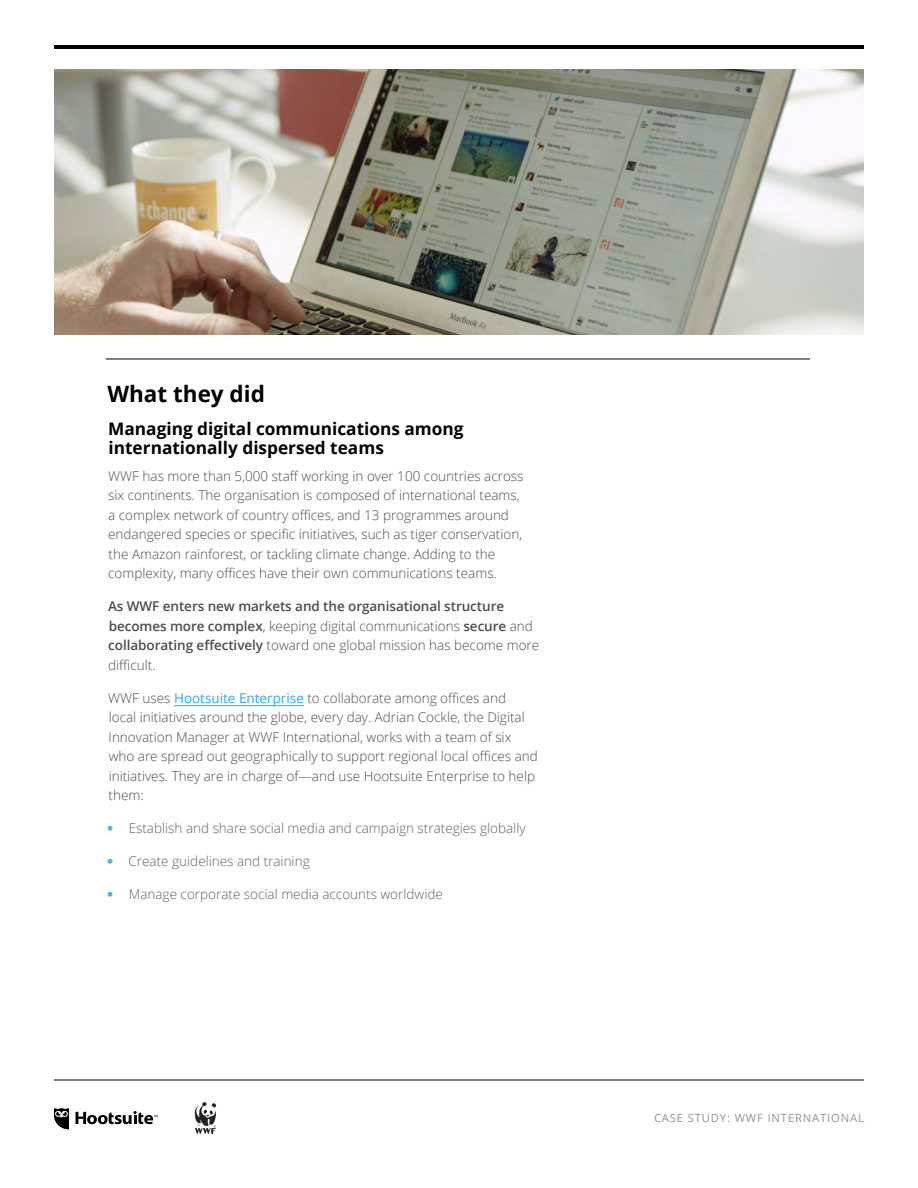
<style>
.page{position:relative;width:918px;height:1188px;background:#fff}
.page>*{position:absolute;margin:0;border:0;box-sizing:border-box;transform-origin:0 0}
.t1{font:700 22.5px "Open Sans";color:#000}
.t2{font:700 17.25px/19.5px "Open Sans";color:#000}
.t3{font:300 13.5px/19.5px "Open Sans";color:#4d4d4f}
.t4{font:600 13.5px/19.5px "Open Sans";letter-spacing:-.005em;color:#4d4d4f}
.t5{font:300 13.5px "Open Sans";color:#606163}
.t6{font:11.25px "Open Sans";letter-spacing:.075em;color:#949494}
.s1{font-weight:300}
.s2{font-weight:400;color:#2cace2}
</style>
<div class="page">
<hr style="left:54px;top:1080px;width:810px;height:1px;background:#000">
<svg style="left:76px;top:1111px;width:82px;height:13px"></svg>
<svg style="left:54px;top:1108px;width:15px;height:22px"></svg>
<hr style="left:54px;top:45px;width:810px;height:4px;background:#000">
<hr style="left:106px;top:359px;width:704px;height:1px;background:#000">
<svg style="left:194px;top:1102px;width:22px;height:32px"></svg>
<hr style="left:174px;top:705px;width:130px;height:1px;background:#2cace2">
<img style="left:54px;top:69px;width:810px;height:266px">
<h1 class="t1" style="left:107px;top:378px;width:159px">What they did</h1>
<p class="t2" style="left:108px;top:419px;width:357px">Managing digital communications among internationally dispersed teams</p>
<p class="t3" style="left:108px;top:466px;width:417px">WWF has more than 5,000 staff working in over 100 countries across six continents. The organisation is composed of international teams, a complex network of country offices, and 13 programmes around endangered species or specific initiatives, such as tiger conservation, the Amazon rainforest, or tackling climate change. Adding to the complexity, many offices have their own communications teams.</p>
<p class="t4" style="left:108px;top:596px;width:433px">As WWF enters new markets and the organisational structure becomes more complex<span class="s1">, keeping digital communications</span> secure <span class="s1">and </span>collaborating effectively <span class="s1">toward one global mission has become more difficult.</span></p>
<p class="t3" style="left:108px;top:688px;width:431px">WWF uses <span class="s2">Hootsuite Enterprise</span> to collaborate among offices and<br>local initiatives around the globe, every day. Adrian Cockle, the Digital Innovation Manager at WWF International, works with a team of six who are spread out geographically to support regional local offices and initiatives. They are in charge of—and use Hootsuite Enterprise to help them:</p>
<p class="t5" style="left:129px;top:819px;width:398px">Establish and share social media and campaign strategies globally</p>
<p class="t5" style="left:129px;top:852px;width:183px">Create guidelines and training</p>
<p class="t5" style="left:129px;top:885px;width:316px">Manage corporate social media accounts worldwide</p>
<p class="t6" style="left:654px;top:1110px;width:211px">CASE STUDY: WWF INTERNATIONAL</p>
</div>
